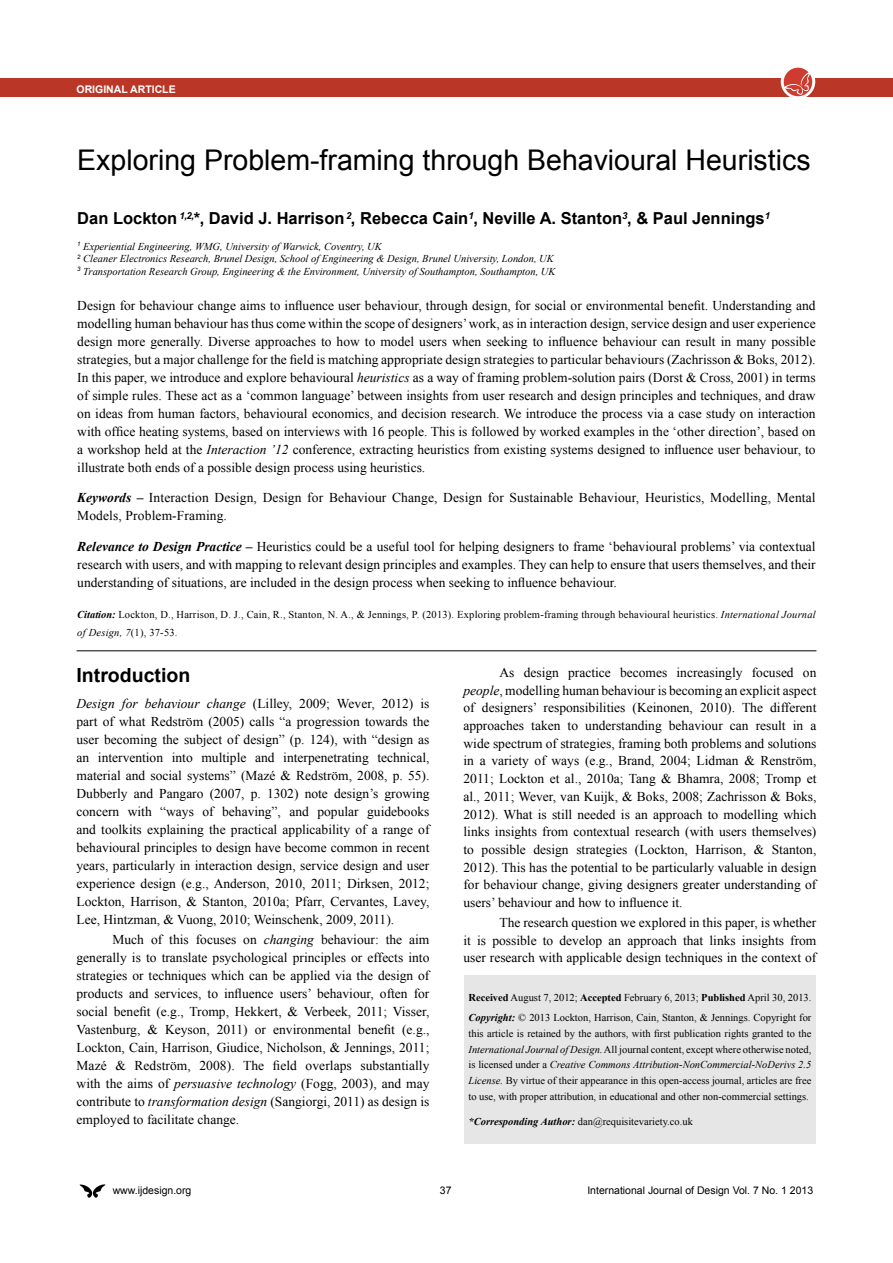
<style>
.page{position:relative;width:893px;height:1263px;background:#fff}
.page>*{position:absolute;margin:0;border:0;box-sizing:border-box;transform-origin:0 0}
.t1{font:28.5px "Arial";color:#000}
.t2{font:700 19.5px "Arial";color:#000}
.t3{font:700 16.5px "Arial";color:#000}
.t4{font:13.5px/18px "Times New Roman";color:#000;text-align:justify}
.t5{font:10.5px/15.9px "Times New Roman";color:#000}
.t6{font:italic 10.5px/12.6px "Times New Roman";color:#000}
.t7{font:10.5px/18px "Times New Roman";letter-spacing:.02em;color:#000}
.t8{font:10.5px "Arial";color:#000}
.t9{font:700 10.5px "Arial";color:#fff}
.s1{font-style:italic}
.s2{font-weight:700;font-style:italic}
.s3{font-weight:700}
</style>
<div class="page">
<svg style="left:80px;top:1184px;width:25px;height:14px"></svg>
<div style="left:0;top:78px;width:893px;height:19px;background:#ba3626"></div>
<svg style="left:781px;top:64px;width:34px;height:35px"></svg>
<div style="left:784px;top:68px;width:28px;height:28px;background:#ce3c31;border-radius:50%"></div>
<svg style="left:784px;top:72px;width:26px;height:23px"></svg>
<div style="left:464px;top:975px;width:352px;height:168px;background:#e5e6e5"></div>
<hr style="left:77px;top:650px;width:739px;height:1px;background:#000">
<p class="t9" style="left:77px;top:82px;width:101px">ORIGINAL ARTICLE</p>
<h1 class="t1" style="left:77px;top:142px;width:735px">Exploring Problem-framing through Behavioural Heuristics</h1>
<p class="t3" style="left:77px;top:207px;width:694px">Dan Lockton <sup>1,2,</sup>*, David J. Harrison<sup>2</sup>, Rebecca Cain<sup>1</sup>, Neville A. Stanton<sup>3</sup>, &amp; Paul Jennings<sup>1</sup></p>
<p class="t6" style="left:77px;top:239px;width:480px"><sup>1</sup> Experiential Engineering, WMG, University of Warwick, Coventry, UK<br><sup>2</sup> Cleaner Electronics Research, Brunel Design, School of Engineering &amp; Design, Brunel University, London, UK<br><sup>3</sup> Transportation Research Group, Engineering &amp; the Environment, University of Southampton, Southampton, UK</p>
<p class="t4" style="left:77px;top:296px;width:740px">Design for behaviour change aims to influence user behaviour, through design, for social or environmental benefit. Understanding and modelling human behaviour has thus come within the scope of designers’ work, as in interaction design, service design and user experience design more generally. Diverse approaches to how to model users when seeking to influence behaviour can result in many possible strategies, but a major challenge for the field is matching appropriate design strategies to particular behaviours (Zachrisson &amp; Boks, 2012).<br>In this paper, we introduce and explore behavioural <span class="s1">heuristics</span> as a way of framing problem-solution pairs (Dorst &amp; Cross, 2001) in terms of simple rules. These act as a ‘common language’ between insights from user research and design principles and techniques, and draw on ideas from human factors, behavioural economics, and decision research. We introduce the process via a case study on interaction with office heating systems, based on interviews with 16 people. This is followed by worked examples in the ‘other direction’, based on a workshop held at the <span class="s1">Interaction ’12</span> conference, extracting heuristics from existing systems designed to influence user behaviour, to illustrate both ends of a possible design process using heuristics.</p>
<p class="t4" style="left:77px;top:489px;width:740px"><span class="s2">Keywords –</span> Interaction Design, Design for Behaviour Change, Design for Sustainable Behaviour, Heuristics, Modelling, Mental<br>Models, Problem-Framing.</p>
<p class="t4" style="left:77px;top:537px;width:740px"><span class="s2">Relevance to Design Practice –</span> Heuristics could be a useful tool for helping designers to frame ‘behavioural problems’ via contextual research with users, and with mapping to relevant design principles and examples. They can help to ensure that users themselves, and their understanding of situations, are included in the design process when seeking to influence behaviour.</p>
<p class="t7" style="left:77px;top:605px;width:740px"><span class="s2">Citation:</span> Lockton, D., Harrison, D. J., Cain, R., Stanton, N. A., &amp; Jennings, P. (2013). Exploring problem-framing through behavioural heuristics. <span class="s1">International Journal of Design, 7</span>(1), 37-53.</p>
<h2 class="t2" style="left:77px;top:662px;width:115px">Introduction</h2>
<p class="t4" style="left:77px;top:695px;width:354px"><span class="s1">Design for behaviour change</span> (Lilley, 2009; Wever, 2012) is part of what Redström (2005) calls “a progression towards the user becoming the subject of design” (p. 124), with “design as an intervention into multiple and interpenetrating technical, material and social systems” (Mazé &amp; Redström, 2008, p. 55).<br>Dubberly and Pangaro (2007, p. 1302) note design’s growing concern with “ways of behaving”, and popular guidebooks and toolkits explaining the practical applicability of a range of behavioural principles to design have become common in recent years, particularly in interaction design, service design and user experience design (e.g., Anderson, 2010, 2011; Dirksen, 2012; Lockton, Harrison, &amp; Stanton, 2010a; Pfarr, Cervantes, Lavey, Lee, Hintzman, &amp; Vuong, 2010; Weinschenk, 2009, 2011).</p>
<p class="t4" style="left:77px;top:931px;width:354px;text-indent:36px">Much of this focuses on <span class="s1">changing</span> behaviour: the aim generally is to translate psychological principles or effects into strategies or techniques which can be applied via the design of products and services, to influence users’ behaviour, often for social benefit (e.g., Tromp, Hekkert, &amp; Verbeek, 2011; Visser, Vastenburg, &amp; Keyson, 2011) or environmental benefit (e.g., Lockton, Cain, Harrison, Giudice, Nicholson, &amp; Jennings, 2011; Mazé &amp; Redström, 2008). The field overlaps substantially with the aims of <span class="s1">persuasive technology</span> (Fogg, 2003), and may contribute to <span class="s1">transformation design</span> (Sangiorgi, 2011) as design is employed to facilitate change.</p>
<p class="t4" style="left:463px;top:663px;width:354px;text-indent:36px">As design practice becomes increasingly focused on <span class="s1">people</span>, modelling human behaviour is becoming an explicit aspect of designers’ responsibilities (Keinonen, 2010). The different approaches taken to understanding behaviour can result in a wide spectrum of strategies, framing both problems and solutions in a variety of ways (e.g., Brand, 2004; Lidman &amp; Renström, 2011; Lockton et al., 2010a; Tang &amp; Bhamra, 2008; Tromp et al., 2011; Wever, van Kuijk, &amp; Boks, 2008; Zachrisson &amp; Boks, 2012). What is still needed is an approach to modelling which links insights from contextual research (with users themselves) to possible design strategies (Lockton, Harrison, &amp; Stanton, 2012). This has the potential to be particularly valuable in design for behaviour change, giving designers greater understanding of users’ behaviour and how to influence it.</p>
<p class="t4" style="left:463px;top:913px;width:354px;text-indent:36px">The research question we explored in this paper, is whether it is possible to develop an approach that links insights from user research with applicable design techniques in the context of</p>
<p class="t5" style="left:468px;top:987px;width:344px;line-height:20.1px"><span class="s3">Received</span> August 7, 2012; <span class="s3">Accepted</span> February 6, 2013; <span class="s3">Published</span> April 30, 2013.<br><span class="s2">Copyright:</span> © 2013 Lockton, Harrison, Cain, Stanton, &amp; Jennings. Copyright for</p>
<p class="t5" style="left:468px;top:1025px;width:344px;text-align:justify">this article is retained by the authors, with first publication rights granted to the <span class="s1">International Journal of Design.</span> All journal content, except where otherwise noted, is licensed under a <span class="s1">Creative Commons Attribution-NonCommercial-NoDerivs 2.5<br>License.</span> By virtue of their appearance in this open-access journal, articles are free to use, with proper attribution, in educational and other non-commercial settings.</p>
<p class="t5" style="left:468px;top:1113px;width:226px"><span class="s2">*Corresponding Author:</span> dan@requisitevariety.co.uk</p>
<p class="t8" style="left:113px;top:1184px;width:80px">www.ijdesign.org</p>
<p class="t8" style="left:440px;top:1184px;width:13px">37</p>
<p class="t8" style="left:587px;top:1184px;width:227px">International Journal of Design Vol. 7 No. 1 2013</p>
</div>
